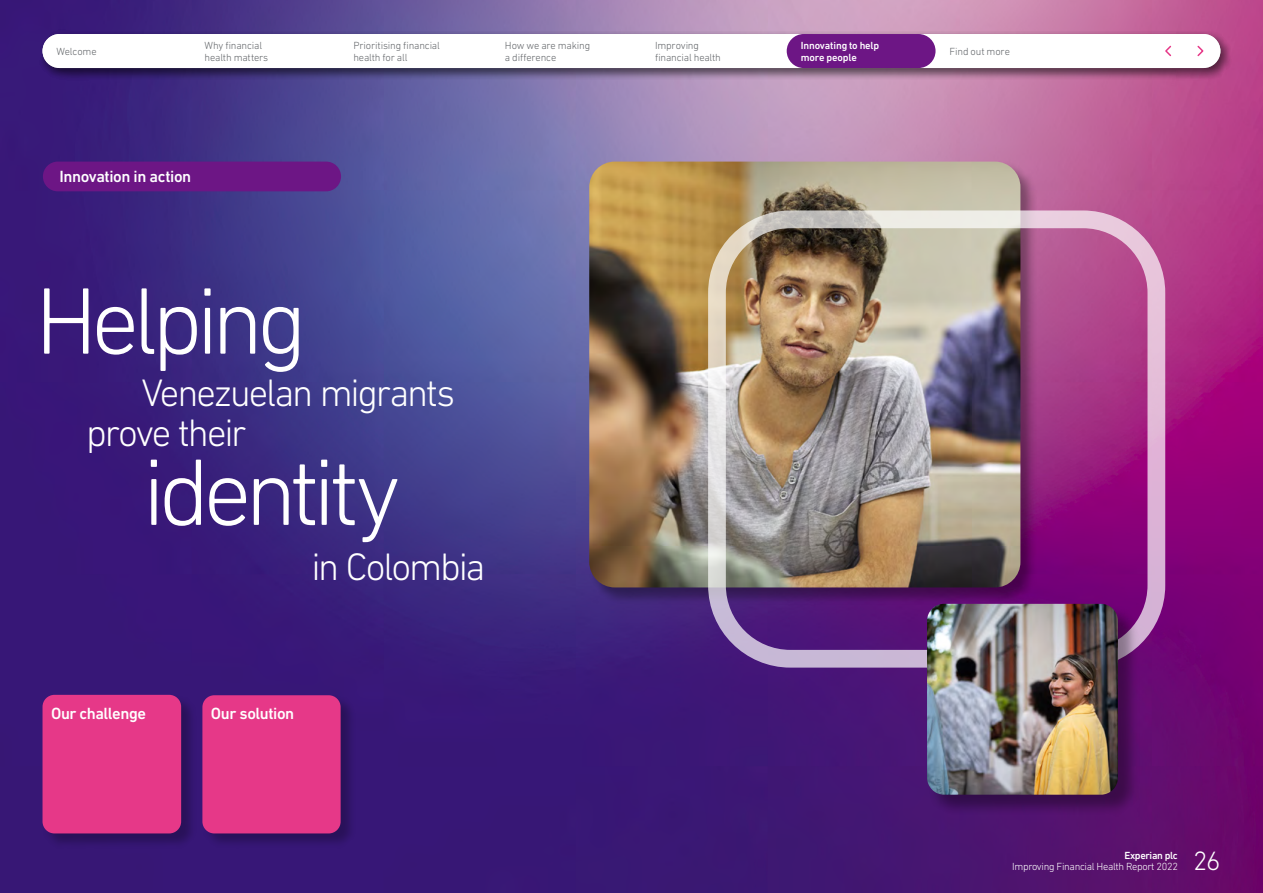
<style>
.page{position:relative;width:1263px;height:893px;background:#fff}
.page>*{position:absolute;margin:0;border:0;box-sizing:border-box;transform-origin:0 0}
.t1{font:300 96px "DIN Next W1 G";letter-spacing:-.065em;color:#fff}
.t2{font:300 39px "DIN Next W1 G";letter-spacing:-.055em;color:#fff}
.t3{font:300 27px "DIN Next W1 G";color:#fff}
.t4{font:500 16.5px "DIN Next W1 G";letter-spacing:-.025em;color:#fff}
.t5{font:300 10.5px/12px "DIN Next W1 G";letter-spacing:-.015em;color:#63666a}
.t6{font:500 10.5px/12px "DIN Next W1 G";letter-spacing:-.015em;color:#fff}
.t7{font:300 10.5px "DIN Next W1 G";letter-spacing:-.03em;color:#fff}
</style>
<div class="page">
<img style="left:0;top:0;width:1263px;height:893px">
<div style="left:589px;top:161px;width:448px;height:444px;background:#000;opacity:.35"></div>
<img style="left:589px;top:162px;width:431px;height:425px">
<div style="left:708px;top:210px;width:457px;height:458px;border:18px solid #fff;border-radius:73px"></div>
<div style="left:43px;top:162px;width:298px;height:29px;background:#6d1685;border-radius:15px"></div>
<div style="left:202px;top:695px;width:154px;height:154px;background:#000;opacity:.25"></div>
<div style="left:202px;top:695px;width:139px;height:138px;background:#e63888;border-radius:12px"></div>
<div style="left:42px;top:695px;width:155px;height:154px;background:#000;opacity:.25"></div>
<div style="left:43px;top:695px;width:138px;height:138px;background:#e63888;border-radius:12px"></div>
<div style="left:927px;top:605px;width:212px;height:211px;background:#000;opacity:.35"></div>
<img style="left:927px;top:604px;width:191px;height:191px">
<div style="left:39px;top:30px;width:1194px;height:51px;background:#000;opacity:.35"></div>
<div style="left:43px;top:34px;width:1177px;height:34px;background:#fff;border-radius:17px"></div>
<div style="left:787px;top:34px;width:148px;height:34px;background:#6d1685;border-radius:17px"></div>
<svg style="left:1197px;top:45px;width:7px;height:12px"></svg>
<svg style="left:1165px;top:45px;width:7px;height:12px"></svg>
<p class="t5" style="left:57px;top:45px;width:42px">Welcome</p>
<p class="t5" style="left:205px;top:39px;width:65px">Why financial health matters</p>
<p class="t5" style="left:353px;top:39px;width:88px">Prioritising financial health for all</p>
<p class="t5" style="left:505px;top:39px;width:87px">How we are making a difference</p>
<p class="t5" style="left:655px;top:39px;width:67px">Improving financial health</p>
<p class="t6" style="left:801px;top:39px;width:80px">Innovating to help more people</p>
<p class="t5" style="left:949px;top:45px;width:62px">Find out more</p>
<p class="t5" style="left:520px;top:51px;width:8px">f</p>
<h3 class="t4" style="left:60px;top:166px;width:133px">Innovation in action</h3>
<h1 class="t1" style="left:35px;top:266px;width:274px">Helping</h1>
<h2 class="t2" style="left:141px;top:371px;width:315px">Venezuelan migrants</h2>
<h2 class="t2" style="left:86px;top:410px;width:162px">prove their</h2>
<h1 class="t1" style="left:142px;top:437px;width:259px">identity</h1>
<h2 class="t2" style="left:311px;top:544px;width:175px">in Colombia</h2>
<h3 class="t4" style="left:51px;top:704px;width:97px">Our challenge</h3>
<h3 class="t4" style="left:211px;top:704px;width:85px">Our solution</h3>
<p class="t6" style="left:1124px;top:849px;width:55px">Experian plc</p>
<p class="t7" style="left:1012px;top:860px;width:167px">Improving Financial Health Report 2022</p>
<h3 class="t3" style="left:1193px;top:845px;width:29px">26</h3>
</div>
